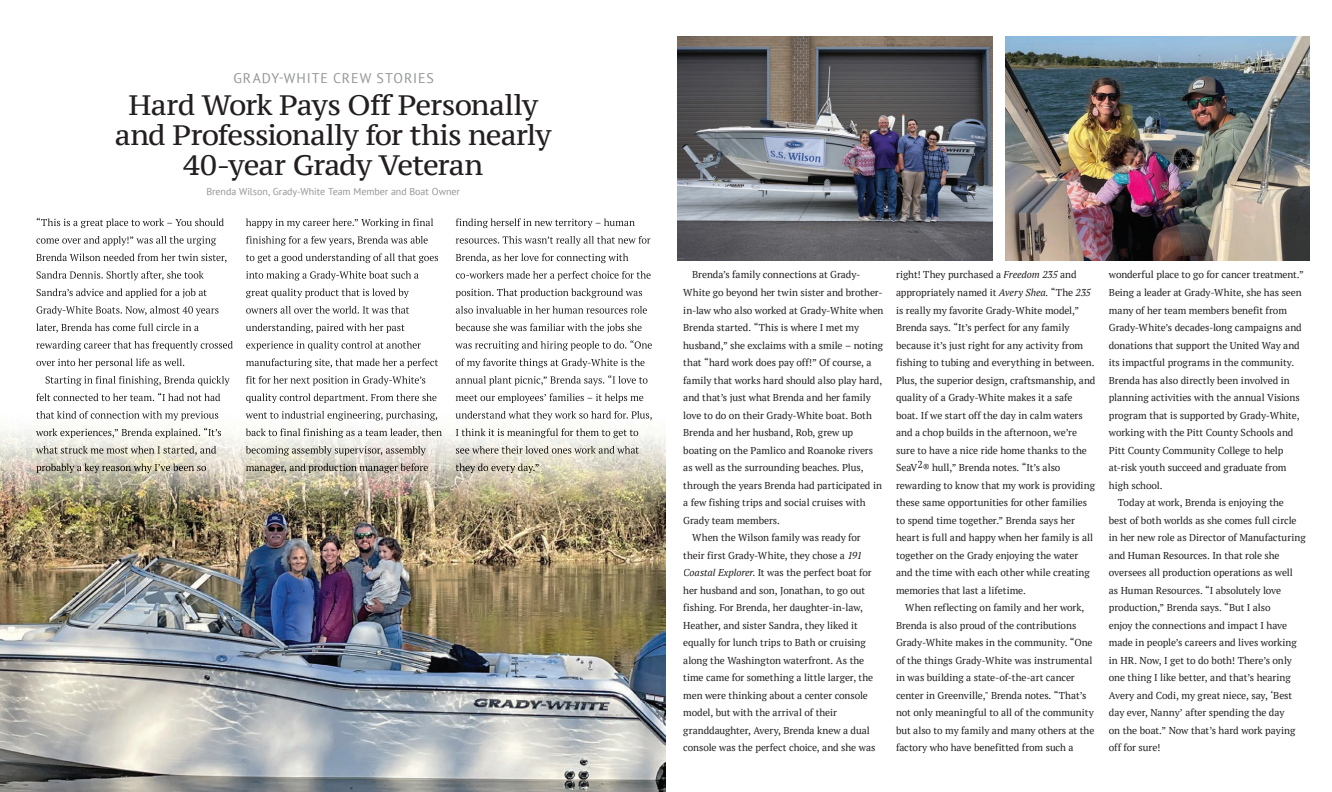
<style>
.page{position:relative;width:1332px;height:792px;background:#fff}
.page>*{position:absolute;margin:0;border:0;box-sizing:border-box;transform-origin:0 0}
.t1{font:28px/30px "PT Serif Caption";letter-spacing:-.035em;color:#231f20;text-align:center}
.t2{font:14px "PT Sans";letter-spacing:.07em;color:#939598}
.t3{font:10px/17.5px "PT Serif";letter-spacing:-.005em;color:#231f20}
.t4{font:10px "PT Sans";letter-spacing:-.005em;color:#939598}
.s1{font-style:italic}
</style>
<div class="page">
<img style="left:0;top:217px;width:666px;height:575px">
<img style="left:37px;top:218px;width:187px;height:10px">
<img style="left:36px;top:236px;width:180px;height:10px">
<img style="left:36px;top:253px;width:191px;height:10px">
<img style="left:37px;top:271px;width:167px;height:10px">
<img style="left:37px;top:288px;width:170px;height:10px">
<img style="left:37px;top:306px;width:182px;height:10px">
<img style="left:36px;top:323px;width:163px;height:10px">
<img style="left:36px;top:341px;width:197px;height:10px">
<img style="left:36px;top:358px;width:149px;height:10px">
<img style="left:36px;top:376px;width:194px;height:10px">
<img style="left:36px;top:393px;width:185px;height:8px">
<img style="left:36px;top:411px;width:183px;height:10px">
<img style="left:36px;top:428px;width:186px;height:10px">
<img style="left:36px;top:446px;width:180px;height:9px">
<img style="left:36px;top:463px;width:171px;height:10px">
<img style="left:246px;top:218px;width:188px;height:10px">
<img style="left:246px;top:236px;width:182px;height:10px">
<img style="left:246px;top:253px;width:193px;height:10px">
<img style="left:246px;top:271px;width:173px;height:10px">
<img style="left:246px;top:288px;width:163px;height:10px">
<img style="left:246px;top:306px;width:163px;height:8px">
<img style="left:246px;top:323px;width:159px;height:10px">
<img style="left:246px;top:341px;width:175px;height:10px">
<img style="left:246px;top:358px;width:192px;height:10px">
<img style="left:246px;top:376px;width:180px;height:10px">
<img style="left:246px;top:393px;width:191px;height:10px">
<img style="left:246px;top:411px;width:192px;height:10px">
<img style="left:246px;top:428px;width:196px;height:10px">
<img style="left:246px;top:446px;width:180px;height:10px">
<img style="left:246px;top:463px;width:182px;height:10px">
<img style="left:456px;top:218px;width:179px;height:10px">
<img style="left:456px;top:236px;width:195px;height:10px">
<img style="left:456px;top:253px;width:173px;height:10px">
<img style="left:456px;top:271px;width:195px;height:9px">
<img style="left:456px;top:288px;width:187px;height:10px">
<img style="left:456px;top:306px;width:191px;height:8px">
<img style="left:455px;top:323px;width:187px;height:10px">
<img style="left:455px;top:340px;width:197px;height:11px">
<img style="left:456px;top:358px;width:189px;height:10px">
<img style="left:456px;top:375px;width:192px;height:11px">
<img style="left:456px;top:393px;width:188px;height:10px">
<img style="left:456px;top:411px;width:196px;height:10px">
<img style="left:456px;top:428px;width:183px;height:10px">
<img style="left:456px;top:446px;width:183px;height:8px">
<img style="left:456px;top:463px;width:83px;height:10px">
<img style="left:677px;top:36px;width:316px;height:225px">
<img style="left:1005px;top:36px;width:305px;height:225px">
<h2 class="t2" style="left:233px;top:69px;width:202px">GRADY-WHITE CREW STORIES</h2>
<h1 class="t1" style="left:115px;top:90px;width:438px">Hard Work Pays Off Personally and Professionally for this nearly<br>40-year Grady Veteran</h1>
<p class="t4" style="left:206px;top:185px;width:255px">Brenda Wilson, Grady-White Team Member and Boat Owner</p>
<p class="t3" style="left:692px;top:266px;width:170px">Brenda’s family connections at Grady-</p>
<p class="t3" style="left:683px;top:284px;width:201px">White go beyond her twin sister and brother-</p>
<p class="t3" style="left:683px;top:301px;width:202px">in-law who also worked at Grady-White when</p>
<p class="t3" style="left:683px;top:319px;width:177px">Brenda started. “This is where I met my</p>
<p class="t3" style="left:683px;top:336px;width:201px">husband,” she exclaims with a smile – noting</p>
<p class="t3" style="left:683px;top:354px;width:190px">that “hard work does pay off!” Of course, a</p>
<p class="t3" style="left:683px;top:371px;width:201px">family that works hard should also play hard,</p>
<p class="t3" style="left:683px;top:389px;width:189px">and that’s just what Brenda and her family</p>
<p class="t3" style="left:683px;top:406px;width:190px">love to do on their Grady-White boat. Both</p>
<p class="t3" style="left:683px;top:424px;width:171px">Brenda and her husband, Rob, grew up</p>
<p class="t3" style="left:683px;top:441px;width:191px">boating on the Pamlico and Roanoke rivers</p>
<p class="t3" style="left:683px;top:459px;width:182px">as well as the surrounding beaches. Plus,</p>
<p class="t3" style="left:683px;top:476px;width:200px">through the years Brenda had participated in</p>
<p class="t3" style="left:683px;top:494px;width:184px">a few fishing trips and social cruises with</p>
<p class="t3" style="left:683px;top:511px;width:98px">Grady team members.</p>
<p class="t3" style="left:692px;top:529px;width:170px">When the Wilson family was ready for</p>
<p class="t3" style="left:683px;top:546px;width:180px">their first Grady-White, they chose a <span class="s1">191</span></p>
<p class="t3" style="left:683px;top:564px;width:190px"><span class="s1">Coastal Explorer</span>. It was the perfect boat for</p>
<p class="t3" style="left:683px;top:581px;width:183px">her husband and son, Jonathan, to go out</p>
<p class="t3" style="left:683px;top:599px;width:181px">fishing. For Brenda, her daughter-in-law,</p>
<p class="t3" style="left:683px;top:616px;width:176px">Heather, and sister Sandra, they liked it</p>
<p class="t3" style="left:683px;top:634px;width:184px">equally for lunch trips to Bath or cruising</p>
<p class="t3" style="left:683px;top:651px;width:183px">along the Washington waterfront. As the</p>
<p class="t3" style="left:683px;top:669px;width:192px">time came for something a little larger, the</p>
<p class="t3" style="left:683px;top:686px;width:186px">men were thinking about a center console</p>
<p class="t3" style="left:683px;top:704px;width:155px">model, but with the arrival of their</p>
<p class="t3" style="left:683px;top:721px;width:188px">granddaughter, Avery, Brenda knew a dual</p>
<p class="t3" style="left:683px;top:739px;width:194px">console was the perfect choice, and she was</p>
<p class="t3" style="left:896px;top:266px;width:201px">right! They purchased a <span class="s1">Freedom 235</span> and appropriately named it <span class="s1">Avery Shea.</span> “The <span class="s1">235 </span>is really my favorite Grady-White model,” Brenda says. “It’s perfect for any family because it’s just right for any activity from fishing to tubing and everything in between.<br>Plus, the superior design, craftsmanship, and quality of a Grady-White makes it a safe boat. If we start off the day in calm waters and a chop builds in the afternoon, we’re sure to have a nice ride home thanks to the SeaV2® hull,” Brenda notes. “It’s also rewarding to know that my work is providing these same opportunities for other families to spend time together.” Brenda says her heart is full and happy when her family is all together on the Grady enjoying the water and the time with each other while creating memories that last a lifetime.</p>
<p class="t3" style="left:896px;top:599px;width:200px;text-indent:9px">When reflecting on family and her work, Brenda is also proud of the contributions Grady-White makes in the community. “One of the things Grady-White was instrumental in was building a state-of-the-art cancer center in Greenville," Brenda notes. “That’s not only meaningful to all of the community but also to my family and many others at the factory who have benefitted from such a</p>
<p class="t3" style="left:1109px;top:266px;width:196px">wonderful place to go for cancer treatment.”</p>
<p class="t3" style="left:1109px;top:284px;width:194px">Being a leader at Grady-White, she has seen</p>
<p class="t3" style="left:1109px;top:301px;width:180px">many of her team members benefit from</p>
<p class="t3" style="left:1109px;top:319px;width:194px">Grady-White’s decades-long campaigns and</p>
<p class="t3" style="left:1109px;top:336px;width:192px">donations that support the United Way and</p>
<p class="t3" style="left:1109px;top:354px;width:187px">its impactful programs in the community.</p>
<p class="t3" style="left:1109px;top:371px;width:183px">Brenda has also directly been involved in</p>
<p class="t3" style="left:1109px;top:389px;width:192px">planning activities with the annual Visions</p>
<p class="t3" style="left:1109px;top:406px;width:192px">program that is supported by Grady-White,</p>
<p class="t3" style="left:1109px;top:424px;width:186px">working with the Pitt County Schools and</p>
<p class="t3" style="left:1109px;top:441px;width:176px">Pitt County Community College to help</p>
<p class="t3" style="left:1109px;top:459px;width:179px">at-risk youth succeed and graduate from</p>
<p class="t3" style="left:1109px;top:476px;width:55px">high school.</p>
<p class="t3" style="left:1118px;top:494px;width:168px">Today at work, Brenda is enjoying the</p>
<p class="t3" style="left:1109px;top:511px;width:189px">best of both worlds as she comes full circle</p>
<p class="t3" style="left:1109px;top:529px;width:198px">in her new role as Director of Manufacturing</p>
<p class="t3" style="left:1109px;top:546px;width:172px">and Human Resources. In that role she</p>
<p class="t3" style="left:1109px;top:564px;width:186px">oversees all production operations as well</p>
<p class="t3" style="left:1109px;top:581px;width:174px">as Human Resources. “I absolutely love</p>
<p class="t3" style="left:1109px;top:599px;width:163px">production,” Brenda says. “But I also</p>
<p class="t3" style="left:1109px;top:616px;width:180px">enjoy the connections and impact I have</p>
<p class="t3" style="left:1109px;top:634px;width:189px">made in people’s careers and lives working</p>
<p class="t3" style="left:1109px;top:651px;width:185px">in HR. Now, I get to do both! There’s only</p>
<p class="t3" style="left:1109px;top:669px;width:183px">one thing I like better, and that’s hearing</p>
<p class="t3" style="left:1109px;top:686px;width:185px">Avery and Codi, my great niece, say, ‘Best</p>
<p class="t3" style="left:1109px;top:704px;width:177px">day ever, Nanny’ after spending the day</p>
<p class="t3" style="left:1109px;top:721px;width:188px">on the boat.” Now that’s hard work paying</p>
<p class="t3" style="left:1109px;top:739px;width:53px">off for sure!</p>
</div>
